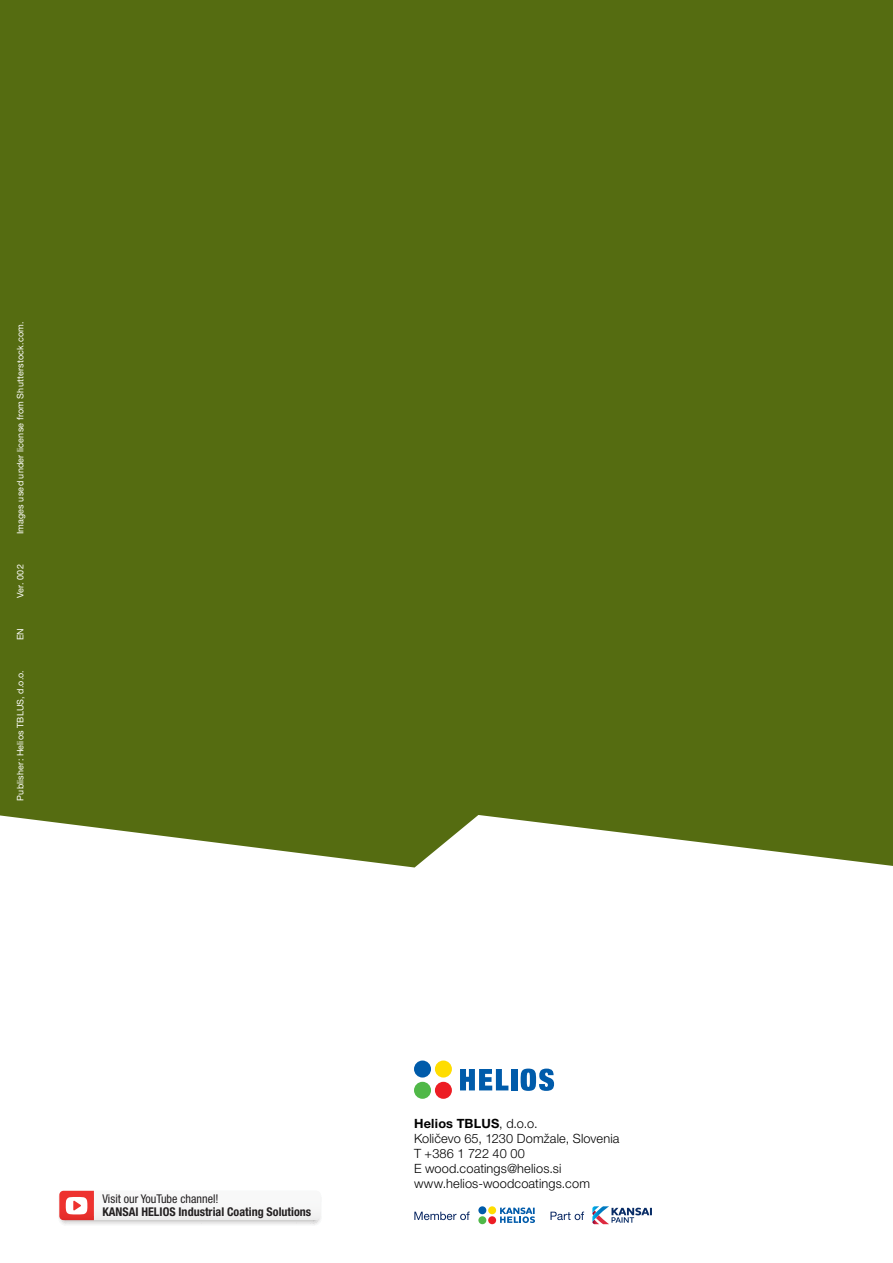
<style>
.page{position:relative;width:893px;height:1263px;background:#fff}
.page>*{position:absolute;margin:0;border:0;box-sizing:border-box;transform-origin:0 0}
.t1{font:300 12.75px/15px "Helvetica Neue LT Pro";letter-spacing:.01em;color:#000}
.t2{font:700 condensed 12px "Helvetica Neue LTW1 G";color:#221f20}
.t3{font:condensed 12px "Helvetica Neue LTW1 G";color:#221f20}
.t4{font:9px "Helvetica Neue LT Pro";letter-spacing:.025em;color:#fff}
.s1{font-weight:700}
</style>
<div class="page">
<div style="left:0;top:0;width:893px;height:867px;background:#556c11"></div>
<svg style="left:460px;top:1069px;width:48px;height:21px"></svg>
<div style="left:511px;top:1069px;width:6px;height:21px;background:#005baa"></div>
<svg style="left:521px;top:1068px;width:33px;height:23px"></svg>
<div style="left:435px;top:1060px;width:17px;height:17px;background:#fd0;border-radius:50%"></div>
<div style="left:435px;top:1082px;width:17px;height:17px;background:#ed1d24;border-radius:50%"></div>
<div style="left:414px;top:1060px;width:17px;height:17px;background:#005baa;border-radius:50%"></div>
<div style="left:414px;top:1082px;width:17px;height:17px;background:#50b848;border-radius:50%"></div>
<svg style="left:550px;top:1211px;width:34px;height:9px"></svg>
<svg style="left:414px;top:1211px;width:56px;height:9px"></svg>
<div style="left:488px;top:1206px;width:8px;height:8px;background:#fd0;border-radius:50%"></div>
<div style="left:488px;top:1216px;width:8px;height:8px;background:#ed1d24;border-radius:50%"></div>
<div style="left:478px;top:1206px;width:8px;height:8px;background:#005baa;border-radius:50%"></div>
<div style="left:478px;top:1216px;width:8px;height:8px;background:#50b848;border-radius:50%"></div>
<svg style="left:500px;top:1207px;width:35px;height:16px"></svg>
<svg style="left:592px;top:1206px;width:60px;height:18px"></svg>
<svg style="left:59px;top:1190px;width:262px;height:35px"></svg>
<p class="t4" style="left:15px;top:534px;width:214px;rotate:-90deg">Images used under license from Shutterstock.com.</p>
<p class="t4" style="left:15px;top:598px;width:35px;rotate:-90deg">Ver. 002</p>
<p class="t4" style="left:15px;top:640px;width:14px;rotate:-90deg">EN</p>
<p class="t4" style="left:15px;top:801px;width:132px;rotate:-90deg">Publisher: Helios TBLUS, d.o.o.</p>
<p class="t3" style="left:102px;top:1192px;width:118px">Visit our YouTube channel!</p>
<p class="t2" style="left:102px;top:1205px;width:210px">KANSAI HELIOS Industrial Coating Solutions</p>
<p class="t1" style="left:414px;top:1115px;width:207px"><span class="s1">Helios TBLUS</span>, d.o.o.<br>Količevo 65, 1230 Domžale, Slovenia<br>T +386 1 722 40 00<br>E wood.coatings@helios.si www.helios-woodcoatings.com</p>
</div>
